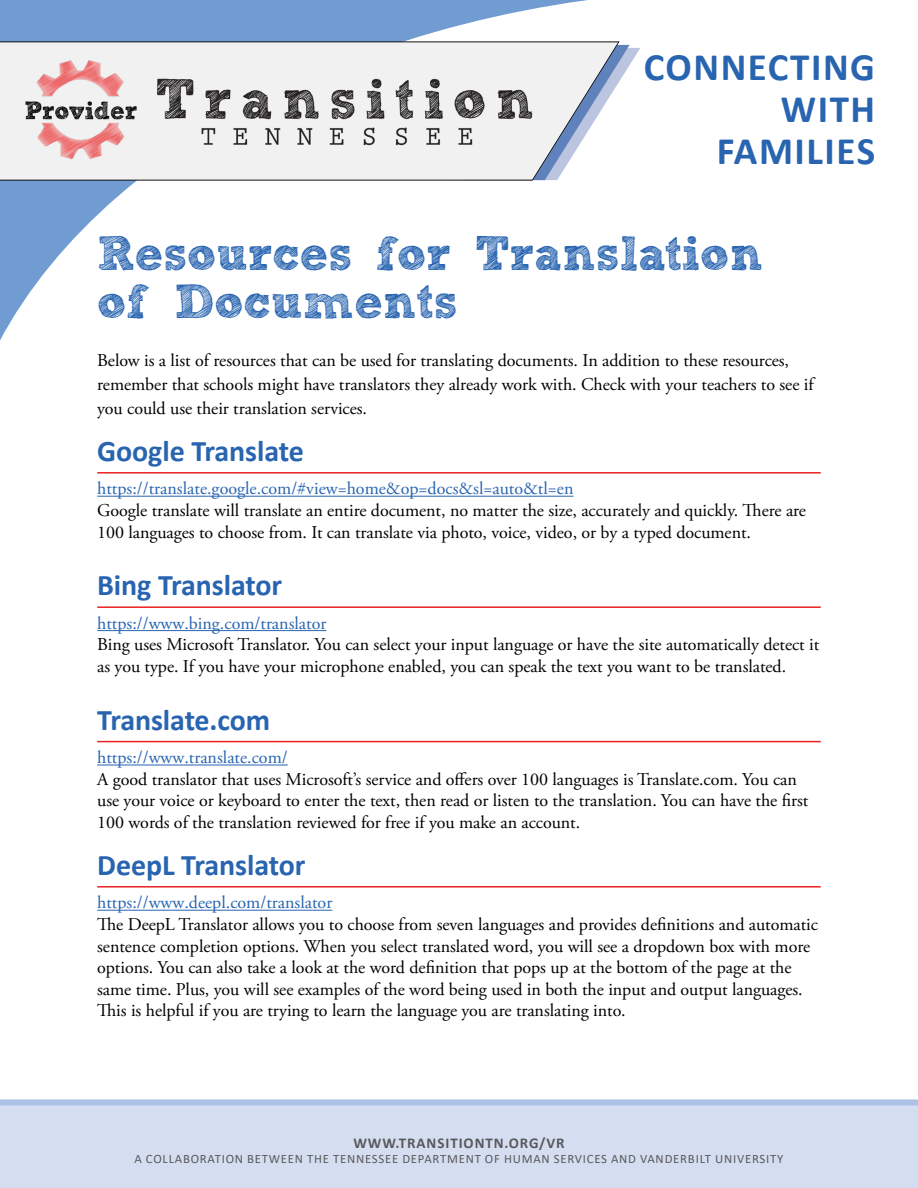
<style>
.page{position:relative;width:918px;height:1188px;background:#fff}
.page>*{position:absolute;margin:0;border:0;box-sizing:border-box;transform-origin:0 0}
.H2_-_Dropcap_font{font:700 48px/48px "freeversion Sketch Block";color:#2864b0}
.t1{font:700 39px/42px "Calibri";letter-spacing:.04em;color:#2864b0;text-align:right}
.Underline_Header{font:700 30px "Calibri";letter-spacing:-.005em;color:#2864b0}
.Paragraph{font:18px/21.6px "Adobe Garamond Pro";letter-spacing:-.005em;color:#000}
.H2_-_Dropcap_font-2{font:18px/24px "Adobe Garamond Pro";letter-spacing:-.005em;color:#000}
.Paragraph-2{font:18px "Adobe Garamond Pro";color:#2864b0}
.t2{font:700 15px "Calibri";letter-spacing:.06em;color:#58595b}
.t3{font:12.75px "Calibri";letter-spacing:.06em;color:#58595b}
</style>
<div class="page">
<div style="left:0;top:1099px;width:918px;height:89px;background:#d5def1"></div>
<svg style="left:0;top:0;width:630px;height:341px"></svg>
<svg style="left:619px;top:45px;width:21px;height:135px"></svg>
<svg style="left:0;top:42px;width:619px;height:139px"></svg>
<img style="left:6px;top:55px;width:547px;height:109px">
<hr style="left:97px;top:472px;width:724px;height:2px;background:#ed2124">
<hr style="left:97px;top:496px;width:477px;height:1px;background:#2864b0">
<hr style="left:97px;top:606px;width:724px;height:2px;background:#ed2124">
<hr style="left:97px;top:630px;width:229px;height:1px;background:#2864b0">
<hr style="left:97px;top:741px;width:724px;height:1px;background:#ed2124">
<hr style="left:97px;top:765px;width:191px;height:1px;background:#2864b0">
<hr style="left:97px;top:886px;width:724px;height:2px;background:#ed2124">
<hr style="left:97px;top:910px;width:235px;height:1px;background:#2864b0">
<h1 class="t1" style="left:644px;top:46px;width:233px">CONNECTING<br>WITH</h1>
<h1 class="t1" style="left:717px;top:130px;width:160px">FAMILIES</h1>
<h2 class="H2_-_Dropcap_font" style="left:97px;top:235px;width:667px">Resources for Translation of Documents</h2>
<h2 class="H2_-_Dropcap_font-2" style="left:97px;top:349px;width:718px">Below is a list of resources that can be used for translating documents. In addition to these resources, remember that schools might have translators they already work with. Check with your teachers to see if you could use their translation services.</h2>
<p class="Underline_Header" style="left:97px;top:430px;width:208px">Google Translate</p>
<p class="Paragraph-2" style="left:97px;top:478px;width:478px">https://translate.google.com/#view=home&amp;op=docs&amp;sl=auto&amp;tl=en</p>
<p class="Paragraph" style="left:97px;top:500px;width:710px">Google translate will translate an entire document, no matter the size, accurately and quickly. There are<br>100 languages to choose from. It can translate via photo, voice, video, or by a typed document.</p>
<p class="Underline_Header" style="left:97px;top:564px;width:187px">Bing Translator</p>
<p class="Paragraph-2" style="left:97px;top:612px;width:231px">https://www.bing.com/translator</p>
<p class="Paragraph" style="left:97px;top:635px;width:724px">Bing uses Microsoft Translator. You can select your input language or have the site automatically detect it as you type. If you have your microphone enabled, you can speak the text you want to be translated.</p>
<p class="Underline_Header" style="left:97px;top:698px;width:175px">Translate.com</p>
<p class="Paragraph-2" style="left:97px;top:747px;width:192px">https://www.translate.com/</p>
<p class="Paragraph" style="left:97px;top:769px;width:713px">A good translator that uses Microsoft’s service and offers over 100 languages is Translate.com. You can use your voice or keyboard to enter the text, then read or listen to the translation. You can have the first<br>100 words of the translation reviewed for free if you make an account.</p>
<p class="Underline_Header" style="left:97px;top:844px;width:210px">DeepL Translator</p>
<p class="Paragraph-2" style="left:97px;top:892px;width:237px">https://www.deepl.com/translator</p>
<p class="Paragraph" style="left:97px;top:914px;width:722px">The DeepL Translator allows you to choose from seven languages and provides definitions and automatic sentence completion options. When you select translated word, you will see a dropdown box with more options. You can also take a look at the word definition that pops up at the bottom of the page at the same time. Plus, you will see examples of the word being used in both the input and output languages.<br>This is helpful if you are trying to learn the language you are translating into.</p>
<p class="t2" style="left:353px;top:1133px;width:213px">WWW.TRANSITIONTN.ORG/VR</p>
<p class="t3" style="left:135px;top:1150px;width:650px">A COLLABORATION BETWEEN THE TENNESSEE DEPARTMENT OF HUMAN SERVICES AND VANDERBILT UNIVERSITY</p>
</div>
